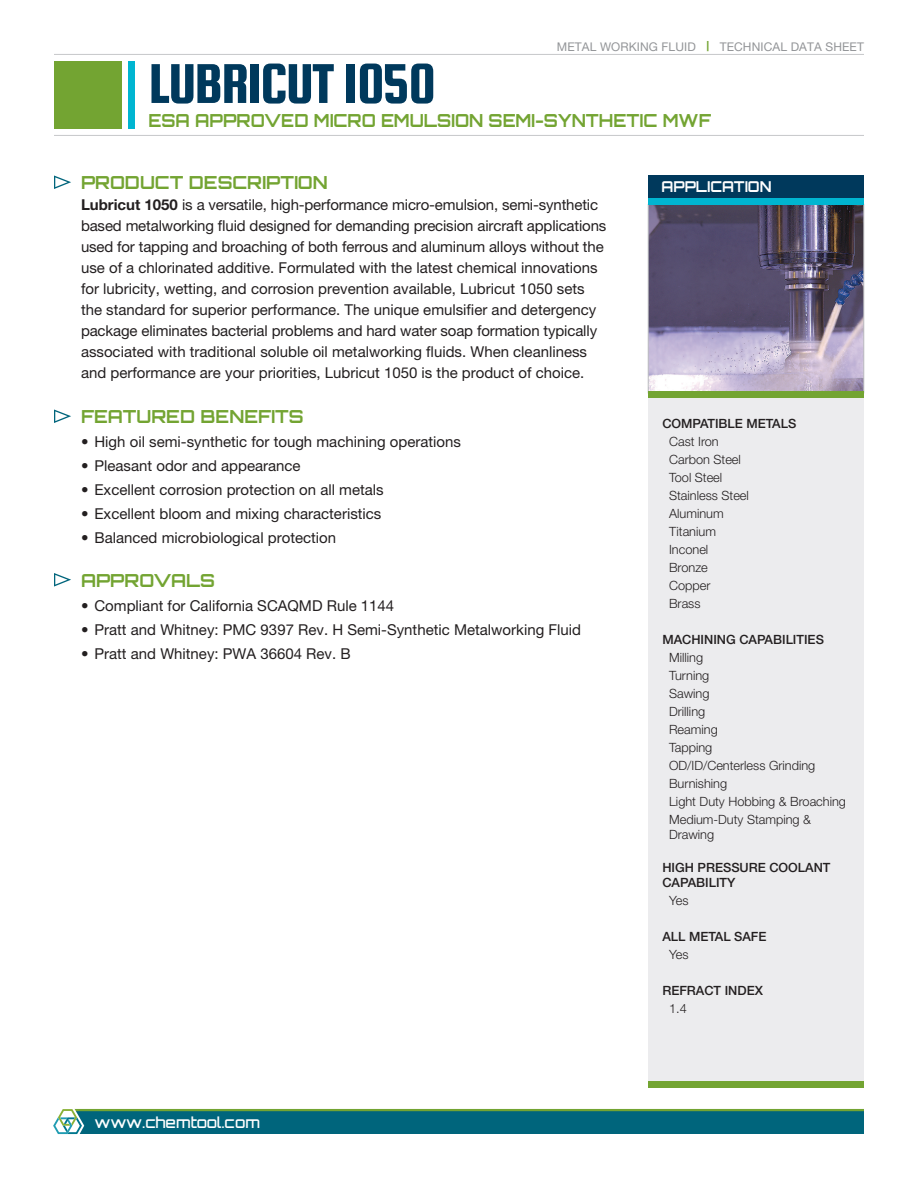
<style>
.page{position:relative;width:918px;height:1188px;background:#fff}
.page>*{position:absolute;margin:0;border:0;box-sizing:border-box;transform-origin:0 0}
.t1{font:60px "Squada One";letter-spacing:-.03em;color:#00395c}
._03_-_subhead{font:700 18px "Orbitron";color:#73a432}
._03_-_subhead-2{font:700 18px "Orbitron";color:#73a432;scale:.95 1}
._04_-_Body_Copy_10_1{font:15px/21px "Helvetica Neue LT Pro";color:#231f20}
._06_-_Benefits_Bulle{font:15px "Helvetica Neue LT Pro";color:#231f20}
._03_-_subhead-3{font:15px "Helvetica Neue LT Pro";color:#231f20}
.t2{font:500 15px "Orbitron";color:#fff}
._03_-_subhead-4{font:700 15px "Orbitron";color:#fff;scale:.95 1}
.Bucket_Body{font:300 12.75px/15px "Helvetica Neue LT Pro";color:#231f20}
.Bucket_Head{font:500 12.75px/15px "Helvetica Neue LT Pro";color:#231f20}
.t3{font:12px "Helvetica Neue LT Pro";letter-spacing:.01em;color:#939598}
.s1{font-weight:700;font-size:10.2px;color:#73a432}
.s2{font-weight:700}
</style>
<div class="page">
<div style="left:648px;top:365px;width:216px;height:719px;background:#ececee"></div>
<div style="left:648px;top:1081px;width:216px;height:7px;background:#73a432"></div>
<div style="left:128px;top:61px;width:6px;height:67px;background:#00b5d1"></div>
<div style="left:54px;top:61px;width:68px;height:67px;background:#73a432"></div>
<hr style="left:54px;top:54px;width:810px;height:1px;background:#c7c8ca">
<hr style="left:54px;top:135px;width:810px;height:1px;background:#c7c8ca">
<div style="left:648px;top:176px;width:216px;height:22px;background:#00395c"></div>
<img style="left:650px;top:206px;width:212px;height:185px">
<div style="left:648px;top:204px;width:216px;height:189px;border:1px solid #bcbdc0"></div>
<div style="left:648px;top:198px;width:216px;height:7px;background:#00b5d1"></div>
<div style="left:648px;top:392px;width:216px;height:6px;background:#73a432"></div>
<svg style="left:54px;top:176px;width:17px;height:13px"></svg>
<svg style="left:54px;top:410px;width:17px;height:13px"></svg>
<svg style="left:54px;top:573px;width:17px;height:14px"></svg>
<div style="left:54px;top:1111px;width:810px;height:23px;background:#00657c"></div>
<hr style="left:54px;top:1109px;width:810px;height:2px;background:#73a432">
<svg style="left:53px;top:1108px;width:31px;height:26px"></svg>
<p class="t3" style="left:557px;top:39px;width:309px">METAL WORKING FLUID <span class="s1">|</span> TECHNICAL DATA SHEET</p>
<p class="t1" style="left:148px;top:51px;width:288px">LUBRICUT 1050</p>
<p class="_03_-_subhead-2" style="left:148px;top:110px;width:594px">ESA APPROVED MICRO EMULSION SEMI-SYNTHETIC MWF</p>
<p class="_03_-_subhead" style="left:81px;top:172px;width:248px">PRODUCT DESCRIPTION</p>
<p class="_04_-_Body_Copy_10_1" style="left:81px;top:194px;width:527px"><span class="s2">Lubricut 1050</span> is a versatile, high-performance micro-emulsion, semi-synthetic based metalworking fluid designed for demanding precision aircraft applications used for tapping and broaching of both ferrous and aluminum alloys without the use of a chlorinated additive. Formulated with the latest chemical innovations for lubricity, wetting, and corrosion prevention available, Lubricut 1050 sets the standard for superior performance. The unique emulsifier and detergency package eliminates bacterial problems and hard water soap formation typically associated with traditional soluble oil metalworking fluids. When cleanliness and performance are your priorities, Lubricut 1050 is the product of choice.</p>
<p class="_03_-_subhead" style="left:81px;top:406px;width:224px">FEATURED BENEFITS</p>
<p class="_06_-_Benefits_Bulle" style="left:81px;top:433px;width:381px">• High oil semi-synthetic for tough machining operations</p>
<p class="_06_-_Benefits_Bulle" style="left:81px;top:457px;width:221px">• Pleasant odor and appearance</p>
<p class="_06_-_Benefits_Bulle" style="left:81px;top:481px;width:304px">• Excellent corrosion protection on all metals</p>
<p class="_06_-_Benefits_Bulle" style="left:81px;top:505px;width:302px">• Excellent bloom and mixing characteristics</p>
<p class="_06_-_Benefits_Bulle" style="left:81px;top:529px;width:257px">• Balanced microbiological protection</p>
<p class="_03_-_subhead" style="left:81px;top:569px;width:136px">APPROVALS</p>
<p class="_03_-_subhead-3" style="left:81px;top:596px;width:315px">• Compliant for California SCAQMD Rule 1144</p>
<p class="_03_-_subhead-3" style="left:81px;top:620px;width:501px">• Pratt and Whitney: PMC 9397 Rev. H Semi-Synthetic Metalworking Fluid</p>
<p class="_03_-_subhead-3" style="left:81px;top:644px;width:271px">• Pratt and Whitney: PWA 36604 Rev. B</p>
<p class="t2" style="left:94px;top:1113px;width:167px">www.chemtool.com</p>
<p class="_03_-_subhead-4" style="left:662px;top:178px;width:117px">APPLICATION</p>
<p class="Bucket_Head" style="left:662px;top:415px;width:135px">COMPATIBLE METALS</p>
<p class="Bucket_Body" style="left:669px;top:433px;width:51px">Cast Iron</p>
<p class="Bucket_Body" style="left:669px;top:451px;width:73px">Carbon Steel</p>
<p class="Bucket_Body" style="left:669px;top:469px;width:55px">Tool Steel</p>
<p class="Bucket_Body" style="left:669px;top:487px;width:81px">Stainless Steel</p>
<p class="Bucket_Body" style="left:669px;top:505px;width:56px">Aluminum</p>
<p class="Bucket_Body" style="left:669px;top:523px;width:48px">Titanium</p>
<p class="Bucket_Body" style="left:669px;top:541px;width:41px">Inconel</p>
<p class="Bucket_Body" style="left:669px;top:559px;width:40px">Bronze</p>
<p class="Bucket_Body" style="left:669px;top:577px;width:43px">Copper</p>
<p class="Bucket_Body" style="left:669px;top:595px;width:33px">Brass</p>
<p class="Bucket_Head" style="left:662px;top:631px;width:163px">MACHINING CAPABILITIES</p>
<p class="Bucket_Body" style="left:669px;top:649px;width:35px">Milling</p>
<p class="Bucket_Body" style="left:669px;top:667px;width:42px">Turning</p>
<p class="Bucket_Body" style="left:669px;top:685px;width:42px">Sawing</p>
<p class="Bucket_Body" style="left:669px;top:703px;width:38px">Drilling</p>
<p class="Bucket_Body" style="left:669px;top:721px;width:50px">Reaming</p>
<p class="Bucket_Body" style="left:669px;top:739px;width:45px">Tapping</p>
<p class="Bucket_Body" style="left:669px;top:757px;width:148px">OD/ID/Centerless Grinding</p>
<p class="Bucket_Body" style="left:669px;top:775px;width:60px">Burnishing</p>
<p class="Bucket_Body" style="left:669px;top:793px;width:178px">Light Duty Hobbing &amp; Broaching</p>
<p class="Bucket_Body" style="left:669px;top:811px;width:143px">Medium-Duty Stamping &amp;<br>Drawing</p>
<p class="Bucket_Head" style="left:662px;top:859px;width:170px">HIGH PRESSURE COOLANT<br>CAPABILITY</p>
<p class="Bucket_Body" style="left:669px;top:892px;width:21px">Yes</p>
<p class="Bucket_Head" style="left:662px;top:928px;width:106px">ALL METAL SAFE</p>
<p class="Bucket_Body" style="left:669px;top:946px;width:21px">Yes</p>
<p class="Bucket_Head" style="left:662px;top:982px;width:102px">REFRACT INDEX</p>
<p class="Bucket_Body" style="left:669px;top:1000px;width:19px">1.4</p>
</div>
